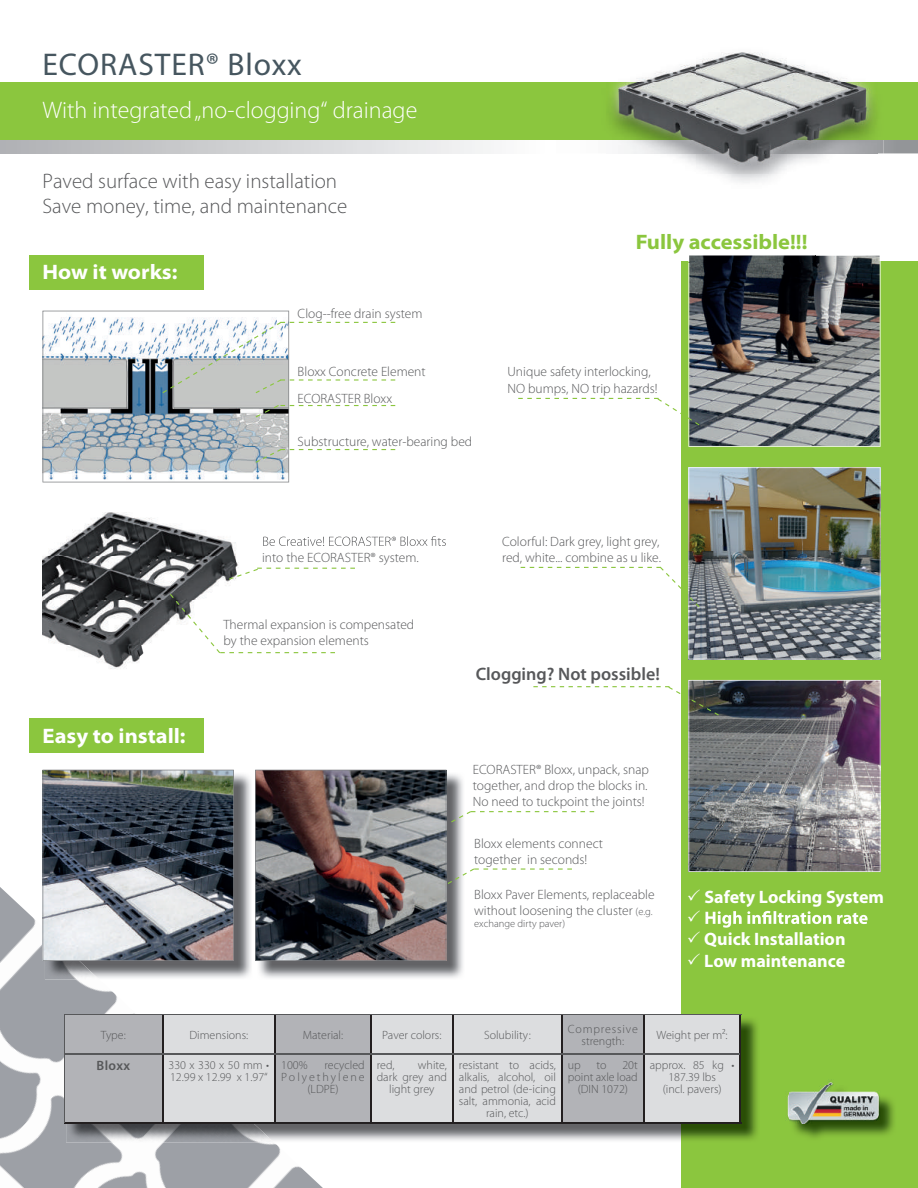
<style>
.page{position:relative;width:918px;height:1188px;background:#fff}
.page>*{position:absolute;margin:0;border:0;box-sizing:border-box;transform-origin:0 0}
.t1{font:31.5px "Myriad Pro";letter-spacing:.03em;color:#46565f}
.t2{font:300 24px "Myriad Pro";color:#fff}
.t3{font:300 21px/25.2px "Myriad Pro";color:#57585a}
.t4{font:700 semi-expanded 21px "Myriad Pro";color:#fff}
.t5{font:700 semi-expanded 21px "Myriad Pro";color:#8bc63e}
.t6{font:700 18px/22.5px "Myriad Pro";color:#fff}
.t7{font:600 18px "Myriad Pro";color:#57585a}
.t8{font:300 13.5px/16.2px "Myriad Pro";color:#57585a}
.t9{font:600 13.5px "Myriad Pro";letter-spacing:.03em;color:#57585a}
.t10{font:300 12px/12px "Myriad Pro";color:#57585a;text-align:center}
.t11{font:300 12px/12px "Myriad Pro";letter-spacing:.065em;color:#57585a;text-align:center}
.t12{font:300 12px "Myriad Pro";letter-spacing:.165em;color:#57585a}
.t13{font:300 10.5px "Myriad Pro";color:#57585a}
.s1{font-size:10.5px}
</style>
<div class="page">
<div style="left:681px;top:262px;width:237px;height:926px;background:#8bc63e"></div>
<img style="left:0;top:887px;width:323px;height:301px">
<img style="left:258px;top:965px;width:205px;height:14px">
<img style="left:43px;top:512px;width:196px;height:157px">
<svg style="left:170px;top:594px;width:165px;height:59px"></svg>
<svg style="left:229px;top:568px;width:126px;height:12px"></svg>
<svg style="left:263px;top:536px;width:183px;height:10px"></svg>
<svg style="left:0;top:139px;width:545px;height:14px"></svg>
<div style="left:0;top:82px;width:918px;height:57px;background:#8bc63e"></div>
<img style="left:545px;top:139px;width:373px;height:14px">
<img style="left:602px;top:139px;width:281px;height:14px">
<img style="left:607px;top:52px;width:270px;height:121px">
<div style="left:30px;top:718px;width:174px;height:34px;background:#8bc63e"></div>
<img style="left:274px;top:1018px;width:484px;height:125px">
<img style="left:66px;top:1124px;width:208px;height:19px">
<svg style="left:65px;top:1015px;width:675px;height:107px"></svg>
<hr style="left:162px;top:1015px;width:1px;height:38px;background:#231f20">
<hr style="left:275px;top:1015px;width:1px;height:38px;background:#231f20">
<hr style="left:370px;top:1015px;width:2px;height:38px;background:#231f20">
<hr style="left:452px;top:1015px;width:2px;height:38px;background:#231f20">
<hr style="left:561px;top:1015px;width:2px;height:38px;background:#231f20">
<hr style="left:643px;top:1015px;width:2px;height:38px;background:#231f20">
<hr style="left:740px;top:1015px;width:1px;height:39px;background:#231f20">
<hr style="left:162px;top:1055px;width:1px;height:67px;background:#231f20">
<hr style="left:275px;top:1055px;width:1px;height:67px;background:#231f20">
<hr style="left:370px;top:1055px;width:2px;height:67px;background:#231f20">
<hr style="left:452px;top:1055px;width:2px;height:67px;background:#231f20">
<hr style="left:561px;top:1055px;width:2px;height:67px;background:#231f20">
<hr style="left:643px;top:1055px;width:2px;height:67px;background:#231f20">
<hr style="left:740px;top:1054px;width:1px;height:68px;background:#231f20">
<hr style="left:64px;top:1122px;width:99px;height:2px;background:#231f20">
<hr style="left:163px;top:1122px;width:112px;height:2px;background:#231f20">
<hr style="left:275px;top:1122px;width:96px;height:2px;background:#231f20">
<hr style="left:371px;top:1122px;width:82px;height:2px;background:#231f20">
<hr style="left:453px;top:1122px;width:109px;height:2px;background:#231f20">
<hr style="left:562px;top:1122px;width:82px;height:2px;background:#231f20">
<hr style="left:644px;top:1122px;width:97px;height:2px;background:#231f20">
<hr style="left:65px;top:1053px;width:98px;height:2px;background:#57585a">
<hr style="left:163px;top:1053px;width:112px;height:2px;background:#57585a">
<hr style="left:275px;top:1053px;width:96px;height:2px;background:#57585a">
<hr style="left:371px;top:1053px;width:82px;height:2px;background:#57585a">
<hr style="left:453px;top:1053px;width:109px;height:2px;background:#57585a">
<hr style="left:562px;top:1053px;width:82px;height:2px;background:#57585a">
<hr style="left:644px;top:1053px;width:96px;height:2px;background:#57585a">
<hr style="left:64px;top:1014px;width:99px;height:1px;background:#57585a">
<hr style="left:64px;top:1015px;width:1px;height:39px;background:#57585a">
<hr style="left:163px;top:1014px;width:112px;height:1px;background:#57585a">
<hr style="left:275px;top:1014px;width:96px;height:1px;background:#57585a">
<hr style="left:371px;top:1014px;width:82px;height:1px;background:#57585a">
<hr style="left:453px;top:1014px;width:109px;height:1px;background:#57585a">
<hr style="left:562px;top:1014px;width:82px;height:1px;background:#57585a">
<hr style="left:644px;top:1014px;width:97px;height:1px;background:#57585a">
<hr style="left:64px;top:1054px;width:1px;height:68px;background:#57585a">
<div style="left:30px;top:255px;width:174px;height:34px;background:#8bc63e"></div>
<svg style="left:43px;top:311px;width:352px;height:171px"></svg>
<svg style="left:518px;top:255px;width:363px;height:192px"></svg>
<img style="left:521px;top:467px;width:360px;height:192px">
<img style="left:793px;top:1097px;width:101px;height:41px">
<img style="left:787px;top:1081px;width:47px;height:40px">
<img style="left:790px;top:1085px;width:90px;height:39px">
<img style="left:99px;top:774px;width:153px;height:205px">
<img style="left:45px;top:961px;width:54px;height:18px">
<svg style="left:43px;top:770px;width:191px;height:191px"></svg>
<svg style="left:255px;top:680px;width:626px;height:285px"></svg>
<h1 class="t1" style="left:43px;top:45px;width:261px">ECORASTER® Bloxx</h1>
<h2 class="t2" style="left:43px;top:97px;width:376px">With integrated„no-clogging“ drainage</h2>
<h3 class="t3" style="left:43px;top:169px;width:306px">Paved surface with easy installation<br>Save money, time, and maintenance</h3>
<h3 class="t4" style="left:43px;top:260px;width:137px">How it works:</h3>
<p class="t8" style="left:298px;top:305px;width:126px">Clog--free drain system</p>
<p class="t8" style="left:298px;top:364px;width:130px">Bloxx Concrete Element</p>
<p class="t8" style="left:298px;top:391px;width:96px">ECORASTER Bloxx</p>
<p class="t8" style="left:298px;top:434px;width:176px">Substructure, water-bearing bed</p>
<h3 class="t5" style="left:636px;top:230px;width:173px">Fully accessible!!!</h3>
<p class="t8" style="left:508px;top:364px;width:151px">Unique safety interlocking,<br>NO bumps, NO trip hazards!</p>
<p class="t8" style="left:262px;top:550px;width:158px">into the ECORASTER® system.</p>
<p class="t8" style="left:223px;top:617px;width:192px">Thermal expansion is compensated by the expansion elements</p>
<p class="t8" style="left:502px;top:533px;width:160px">Colorful: Dark grey, light grey, red, white... combine as u like.</p>
<h3 class="t4" style="left:43px;top:724px;width:145px">Easy to install:</h3>
<h3 class="t7" style="left:476px;top:662px;width:186px">Clogging? Not possible!</h3>
<p class="t8" style="left:473px;top:761px;width:178px;text-align:justify">ECORASTER® Bloxx, unpack, snap together, and drop the blocks in.<br>No need to tuckpoint the joints!</p>
<p class="t8" style="left:474px;top:836px;width:130px">Bloxx elements connect together in seconds!</p>
<p class="t8" style="left:474px;top:886px;width:182px">Bloxx Paver Elements, replaceable without loosening the cluster <span class="s1">(e.g.</span></p>
<p class="t13" style="left:474px;top:918px;width:92px">exchange dirty paver)</p>
<h3 class="t6" style="left:704px;top:885px;width:181px">Safety Locking System</h3>
<h3 class="t6" style="left:704px;top:928px;width:143px">Quick Installation<br>Low maintenance</h3>
<p class="t10" style="left:101px;top:1029px;width:27px">Type:</p>
<p class="t10" style="left:190px;top:1029px;width:60px">Dimensions:</p>
<p class="t10" style="left:303px;top:1029px;width:42px">Material:</p>
<p class="t10" style="left:382px;top:1029px;width:61px">Paver colors:</p>
<p class="t10" style="left:484px;top:1029px;width:48px">Solubility:</p>
<p class="t11" style="left:568px;top:1023px;width:71px">Compressive strength:</p>
<p class="t10" style="left:657px;top:1029px;width:73px">Weight per m²:</p>
<p class="t9" style="left:97px;top:1057px;width:35px">Bloxx</p>
<p class="t10" style="left:169px;top:1059px;width:102px;text-align:left">330 x 330 x 50 mm •<br>12.99 x 12.99 x 1.97“</p>
<p class="t10" style="left:281px;top:1059px;width:28px">100%</p>
<p class="t10" style="left:324px;top:1059px;width:42px">recycled</p>
<p class="t10" style="left:377px;top:1059px;width:19px">red,</p>
<p class="t10" style="left:418px;top:1059px;width:31px">white,</p>
<p class="t10" style="left:377px;top:1071px;width:72px">dark grey and</p>
<p class="t10" style="left:389px;top:1083px;width:47px">light grey</p>
<p class="t10" style="left:459px;top:1059px;width:98px">resistant to acids, alkalis, alcohol, oil and petrol (de-icing salt, ammonia, acid rain, etc.)</p>
<p class="t10" style="left:568px;top:1059px;width:14px">up</p>
<p class="t10" style="left:597px;top:1059px;width:12px">to</p>
<p class="t10" style="left:622px;top:1059px;width:17px">20t</p>
<p class="t10" style="left:650px;top:1059px;width:86px">approx. 85 kg •<br>187.39 lbs<br>(incl. pavers)</p>
<p class="t12" style="left:281px;top:1070px;width:85px">Polyethylene</p>
<p class="t10" style="left:307px;top:1083px;width:33px">(LDPE)</p>
<p class="t10" style="left:568px;top:1071px;width:71px">point axle load</p>
<p class="t10" style="left:578px;top:1083px;width:52px">(DIN 1072)</p>
</div>
